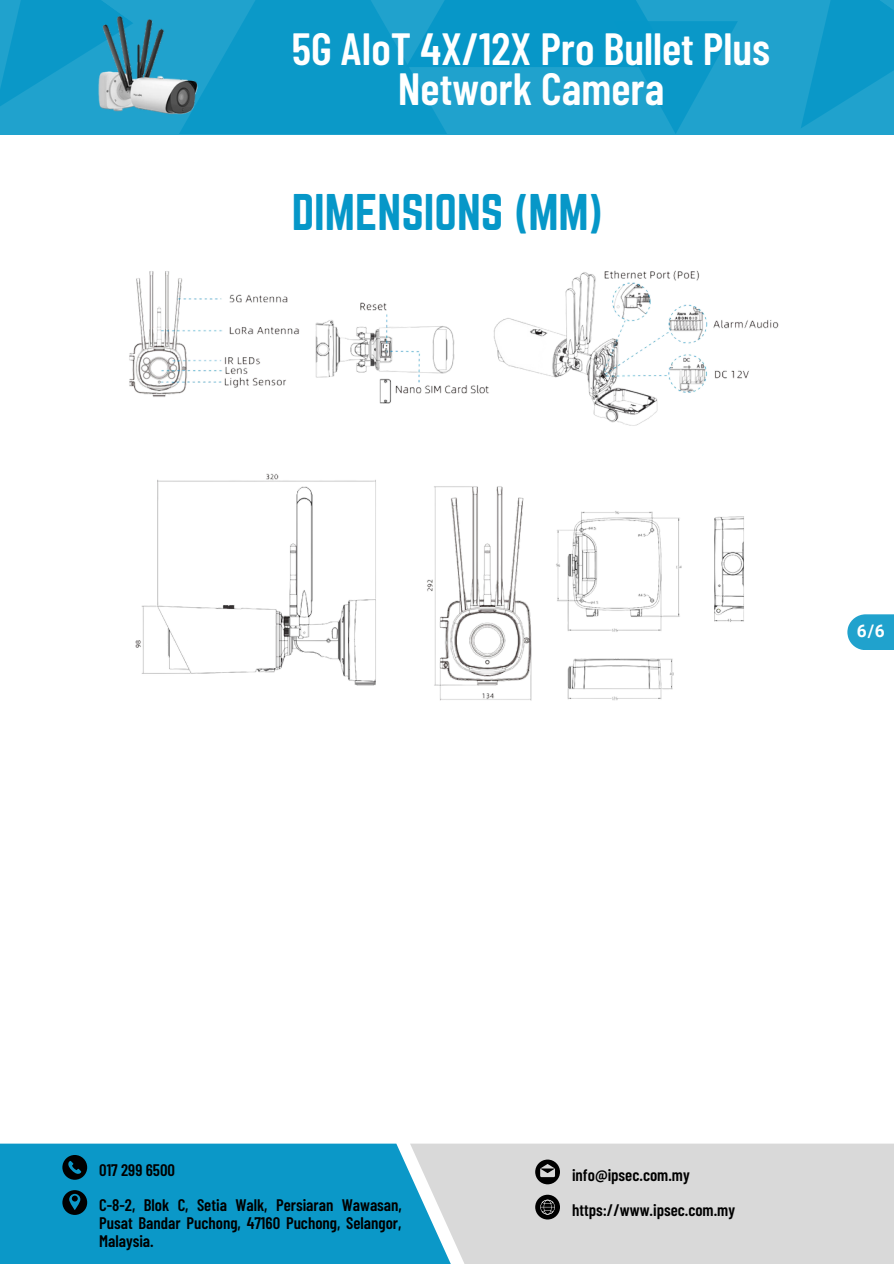
<style>
.page{position:relative;width:894px;height:1264px;background:#fff}
.page>*{position:absolute;margin:0;border:0;box-sizing:border-box;transform-origin:0 0}
.t1{font:600 45px/39.5px "Barlow Condensed";color:#fff;text-align:center}
.t2{font:45px "Norwester";color:#0697c8}
.t3{font:700 17.25px "Roboto";color:#fff}
.t4{font:600 16.65px/18px "Barlow Condensed";color:#000;text-align:justify}
</style>
<div class="page">
<div style="left:0;top:0;width:893px;height:134px;background:#20a2cd"></div>
<svg style="left:639px;top:21px;width:98px;height:113px"></svg>
<svg style="left:0;top:0;width:120px;height:106px"></svg>
<svg style="left:179px;top:0;width:268px;height:134px;fill:#0b99c8"></svg>
<div style="left:406px;top:0;width:268px;height:67px;background:#0697c8"></div>
<svg style="left:801px;top:0;width:92px;height:128px"></svg>
<svg style="left:847px;top:614px;width:46px;height:36px;background:#36abd2"></svg>
<img style="left:89px;top:14px;width:116px;height:107px">
<img style="left:129px;top:270px;width:650px;height:431px">
<div style="left:458px;top:1143px;width:435px;height:120px;background:#d9d9d9"></div>
<div style="left:0;top:1143px;width:458px;height:120px;background:#0b98c8"></div>
<svg style="left:62px;top:1155px;width:25px;height:24px"></svg>
<svg style="left:62px;top:1190px;width:25px;height:24px"></svg>
<svg style="left:535px;top:1159px;width:25px;height:25px"></svg>
<div style="left:535px;top:1194px;width:25px;height:25px;background:#000;border-radius:50%"></div>
<svg style="left:540px;top:1199px;width:14px;height:15px"></svg>
<h1 class="t1" style="left:292px;top:27px;width:480px">5G AIoT 4X/12X Pro Bullet Plus<br>Network Camera</h1>
<h1 class="t2" style="left:292px;top:184px;width:312px">DIMENSIONS (MM)</h1>
<p class="t3" style="left:856px;top:621px;width:29px">6/6</p>
<p class="t4" style="left:99px;top:1160px;width:77px">017 299 6500</p>
<p class="t4" style="left:99px;top:1195px;width:304px">C-8-2, Blok C, Setia Walk, Persiaran Wawasan, Pusat Bandar Puchong, 47160 Puchong, Selangor, Malaysia.</p>
<p class="t4" style="left:572px;top:1156px;width:165px;line-height:35.1px">info@ipsec.com.my https://www.ipsec.com.my</p>
</div>
